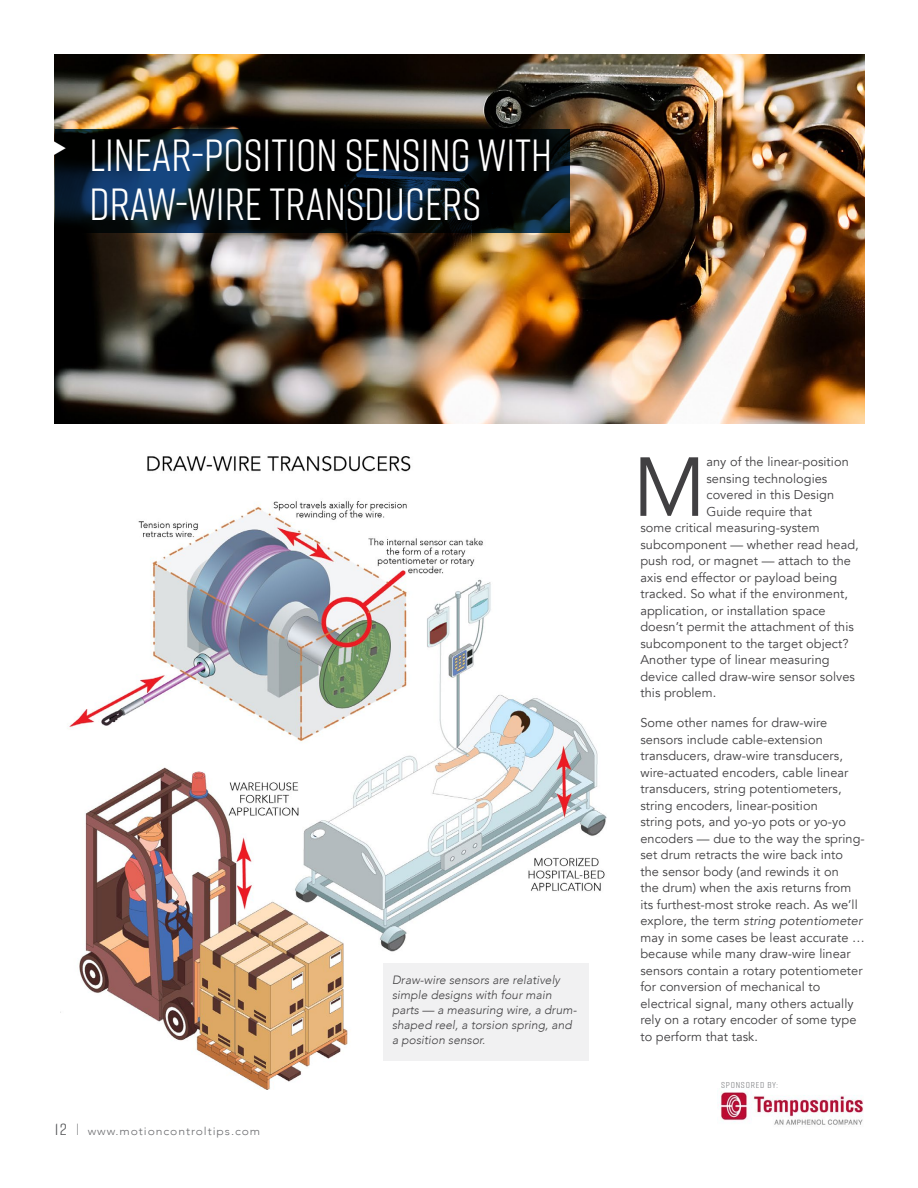
<style>
.page{position:relative;width:918px;height:1188px;background:#fff}
.page>*{position:absolute;margin:0;border:0;box-sizing:border-box;transform-origin:0 0}
.t1{font:82.65px "Avenir";color:#414042}
.t2{font:45px/49.5px "Rift";color:#fff}
.t3{font:12.75px/16.5px "Avenir";letter-spacing:.005em;color:#414042}
.t4{font:italic 300 12px/15px "Avenir";letter-spacing:.005em;color:#414042}
.t5{font:300 10.95px "Avenir";letter-spacing:.075em;color:#6d6e71;scale:1.11 1}
.t6{font:8.55px "Rift";letter-spacing:.075em;color:#808285;scale:1.11 1}
.s1{font-family:"Rift";font-weight:400;font-size:16.2px;color:#58595b}
.s2{font-style:italic}
</style>
<div class="page">
<img style="left:719px;top:1091px;width:144px;height:34px">
<img style="left:55px;top:54px;width:810px;height:369px">
<svg style="left:55px;top:130px;width:514px;height:103px;background:#06121c"></svg>
<img style="left:69px;top:456px;width:538px;height:634px">
<div style="left:383px;top:963px;width:206px;height:98px;background:#f1f1f2"></div>
<svg style="left:54px;top:140px;width:12px;height:16px"></svg>
<h2 class="t2" style="left:89px;top:128px;width:464px">LINEAR-POSITION SENSING WITH<br>DRAW-WIRE TRANSDUCERS</h2>
<p class="t5" style="left:55px;top:1125px;width:187px"><span class="s1">12 I</span> www.motioncontroltips.com</p>
<p class="t4" style="left:392px;top:972px;width:186px">Draw-wire sensors are relatively simple designs with four main parts — a measuring wire, a drum&shy;shaped reel, a torsion spring, and a position sensor.</p>
<h1 class="t1" style="left:633px;top:438px;width:75px">M</h1>
<p class="t3" style="left:706px;top:454px;width:144px">any of the linear-position</p>
<p class="t3" style="left:706px;top:470px;width:122px">sensing technologies</p>
<p class="t3" style="left:706px;top:487px;width:129px">covered in this Design</p>
<p class="t3" style="left:706px;top:503px;width:107px">Guide require that</p>
<p class="t3" style="left:640px;top:520px;width:181px">some critical measuring-system</p>
<p class="t3" style="left:640px;top:536px;width:220px">subcomponent — whether read head,</p>
<p class="t3" style="left:640px;top:553px;width:212px">push rod, or magnet — attach to the</p>
<p class="t3" style="left:640px;top:569px;width:198px">axis end effector or payload being</p>
<p class="t3" style="left:640px;top:586px;width:209px">tracked. So what if the environment,</p>
<p class="t3" style="left:640px;top:602px;width:187px">application, or installation space</p>
<p class="t3" style="left:640px;top:619px;width:215px">doesn’t permit the attachment of this</p>
<p class="t3" style="left:640px;top:635px;width:210px">subcomponent to the target object?</p>
<p class="t3" style="left:640px;top:652px;width:191px">Another type of linear measuring</p>
<p class="t3" style="left:640px;top:668px;width:216px">device called draw-wire sensor solves</p>
<p class="t3" style="left:640px;top:685px;width:77px">this problem.</p>
<p class="t3" style="left:640px;top:715px;width:226px">Some other names for draw-wire sensors include cable-extension transducers, draw-wire transducers, wire-actuated encoders, cable linear transducers, string potentiometers, string encoders, linear-position<br>string pots, and yo-yo pots or yo-yo encoders — due to the way the spring&shy;set drum retracts the wire back into<br>the sensor body (and rewinds it on<br>the drum) when the axis returns from its furthest-most stroke reach. As we’ll explore, the term <span class="s2">string potentiometer </span>may in some cases be least accurate … because while many draw-wire linear sensors contain a rotary potentiometer for conversion of mechanical to electrical signal, many others actually rely on a rotary encoder of some type to perform that task.</p>
<p class="t6" style="left:721px;top:1079px;width:52px">SPONSORED BY:</p>
</div>
